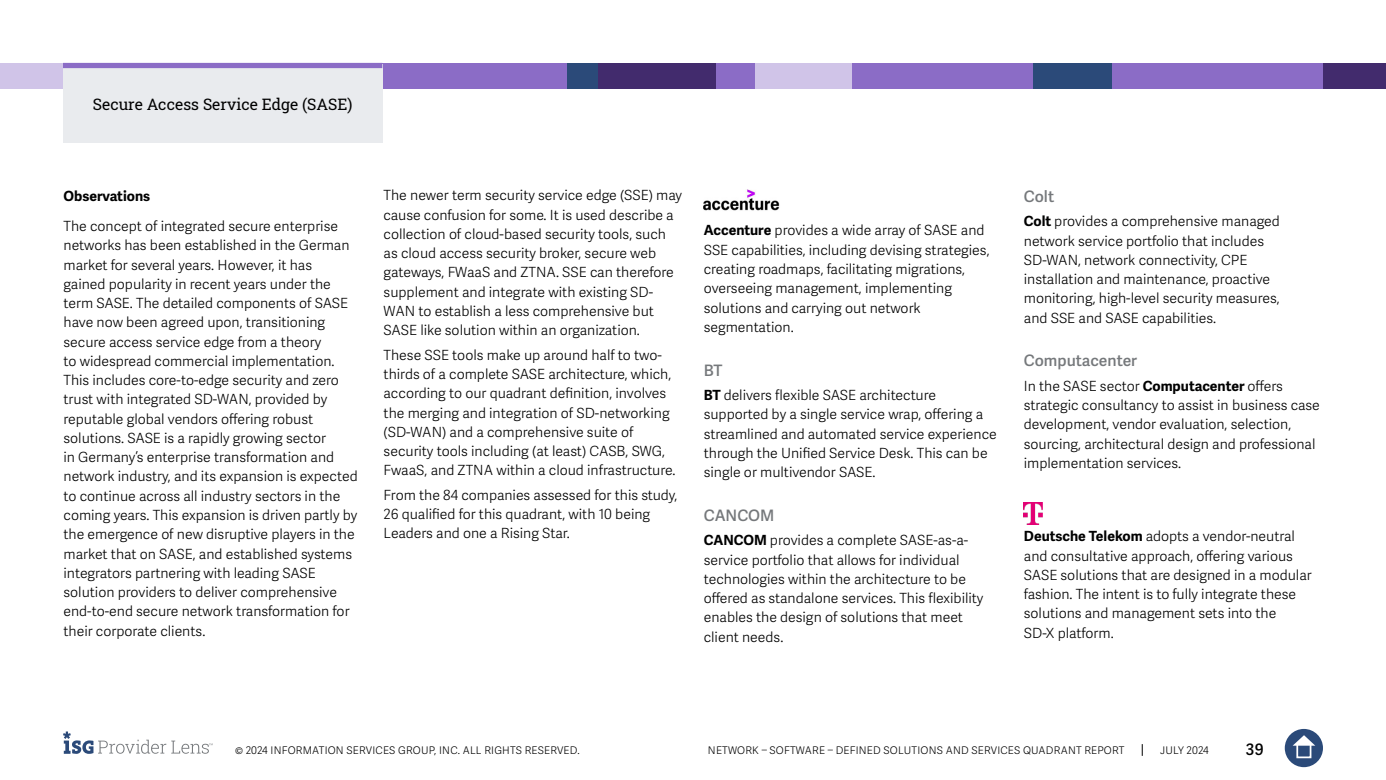
<style>
.page{position:relative;width:1386px;height:780px;background:#fff}
.page>*{position:absolute;margin:0;border:0;box-sizing:border-box;transform-origin:0 0}
.t1{font:15.75px "Roboto Slab ISG P Regular";color:#000}
.t2{font:600 15.75px "Adelle Sans";color:#75787b}
.t3{font:600 15.75px "Adelle Sans";color:#000}
.t4{font:300 14px/19.2px "Adelle Sans";color:#000101}
.t5{font:700 14px "Adelle Sans";color:#000}
.t6{font:300 10.5px "Adelle Sans";letter-spacing:.02em;color:#000}
.s1{font-weight:700}
</style>
<div class="page">
<svg style="left:1142px;top:744px;width:1px;height:12px"></svg>
<div style="left:1285px;top:729px;width:38px;height:38px;background:#2b4a79;border-radius:50%"></div>
<svg style="left:1293px;top:735px;width:22px;height:10px"></svg>
<div style="left:1296px;top:743px;width:15px;height:15px;border:2px solid #fff"></div>
<svg style="left:63px;top:731px;width:150px;height:23px"></svg>
<div style="left:1047px;top:63px;width:276px;height:26px;background:#8b6cc6"></div>
<div style="left:0;top:63px;width:158px;height:26px;background:#d0c4e8"></div>
<div style="left:158px;top:63px;width:409px;height:26px;background:#8b6cc6"></div>
<div style="left:850px;top:63px;width:184px;height:26px;background:#8b6cc6"></div>
<div style="left:1323px;top:63px;width:63px;height:26px;background:#422b6d"></div>
<div style="left:1033px;top:63px;width:79px;height:26px;background:#2b4a79"></div>
<div style="left:754px;top:63px;width:98px;height:26px;background:#d0c4e8"></div>
<div style="left:598px;top:63px;width:157px;height:26px;background:#8b6cc6"></div>
<div style="left:598px;top:63px;width:118px;height:26px;background:#422b6d"></div>
<div style="left:567px;top:63px;width:31px;height:26px;background:#2b4a79"></div>
<div style="left:63px;top:64px;width:319px;height:78px;background:#e9ebee"></div>
<div style="left:63px;top:63px;width:319px;height:5px;background:#8b6cc6"></div>
<img style="left:704px;top:190px;width:76px;height:21px">
<img style="left:1024px;top:502px;width:19px;height:22px">
<p class="t1" style="left:93px;top:93px;width:261px">Secure Access Service Edge (SASE)</p>
<p class="t5" style="left:64px;top:188px;width:88px">Observations</p>
<p class="t4" style="left:64px;top:217px;width:296px">The concept of integrated secure enterprise networks has been established in the German market for several years. However, it has gained popularity in recent years under the term SASE. The detailed components of SASE have now been agreed upon, transitioning secure access service edge from a theory<br>to widespread commercial implementation.<br>This includes core-to-edge security and zero trust with integrated SD-WAN, provided by reputable global vendors offering robust solutions. SASE is a rapidly growing sector<br>in Germany’s enterprise transformation and network industry, and its expansion is expected to continue across all industry sectors in the coming years. This expansion is driven partly by the emergence of new disruptive players in the market that on SASE, and established systems integrators partnering with leading SASE solution providers to deliver comprehensive end-to-end secure network transformation for their corporate clients.</p>
<p class="t4" style="left:384px;top:186px;width:300px">The newer term security service edge (SSE) may cause confusion for some. It is used describe a collection of cloud-based security tools, such as cloud access security broker, secure web gateways, FWaaS and ZTNA. SSE can therefore supplement and integrate with existing SD-WAN to establish a less comprehensive but SASE like solution within an organization.</p>
<p class="t4" style="left:384px;top:345px;width:293px">These SSE tools make up around half to two&shy;thirds of a complete SASE architecture, which, according to our quadrant definition, involves the merging and integration of SD-networking (SD-WAN) and a comprehensive suite of security tools including (at least) CASB, SWG, FwaaS, and ZTNA within a cloud infrastructure.</p>
<p class="t4" style="left:384px;top:485px;width:295px">From the 84 companies assessed for this study,<br>26 qualified for this quadrant, with 10 being<br>Leaders and one a Rising Star.</p>
<p class="t4" style="left:704px;top:221px;width:287px"><span class="s1">Accenture</span> provides a wide array of SASE and SSE capabilities, including devising strategies, creating roadmaps, facilitating migrations, overseeing management, implementing solutions and carrying out network segmentation.</p>
<p class="t2" style="left:704px;top:361px;width:20px">BT</p>
<p class="t4" style="left:704px;top:386px;width:295px"><span class="s1">BT</span> delivers flexible SASE architecture supported by a single service wrap, offering a streamlined and automated service experience through the Unified Service Desk. This can be single or multivendor SASE.</p>
<p class="t2" style="left:704px;top:506px;width:72px">CANCOM</p>
<p class="t4" style="left:704px;top:531px;width:281px"><span class="s1">CANCOM</span> provides a complete SASE-as-a&shy;service portfolio that allows for individual technologies within the architecture to be offered as standalone services. This flexibility enables the design of solutions that meet client needs.</p>
<p class="t2" style="left:1024px;top:187px;width:32px">Colt</p>
<p class="t4" style="left:1024px;top:212px;width:258px"><span class="s1">Colt</span> provides a comprehensive managed network service portfolio that includes SD-WAN, network connectivity, CPE installation and maintenance, proactive monitoring, high-level security measures, and SSE and SASE capabilities.</p>
<p class="t2" style="left:1024px;top:351px;width:115px">Computacenter</p>
<p class="t4" style="left:1024px;top:377px;width:298px">In the SASE sector <span class="s1">Computacenter</span> offers strategic consultancy to assist in business case development, vendor evaluation, selection, sourcing, architectural design and professional implementation services.</p>
<p class="t4" style="left:1024px;top:527px;width:289px"><span class="s1">Deutsche Telekom</span> adopts a vendor-neutral and consultative approach, offering various SASE solutions that are designed in a modular fashion. The intent is to fully integrate these solutions and management sets into the<br>SD-X platform.</p>
<p class="t6" style="left:235px;top:744px;width:346px">© 2024 INFORMATION SERVICES GROUP, INC. ALL RIGHTS RESERVED.</p>
<p class="t6" style="left:708px;top:744px;width:418px">NETWORK – SOFTWARE – DEFINED SOLUTIONS AND SERVICES QUADRANT REPORT</p>
<p class="t6" style="left:1160px;top:744px;width:50px">JULY 2024</p>
<p class="t3" style="left:1246px;top:740px;width:19px">39</p>
</div>
